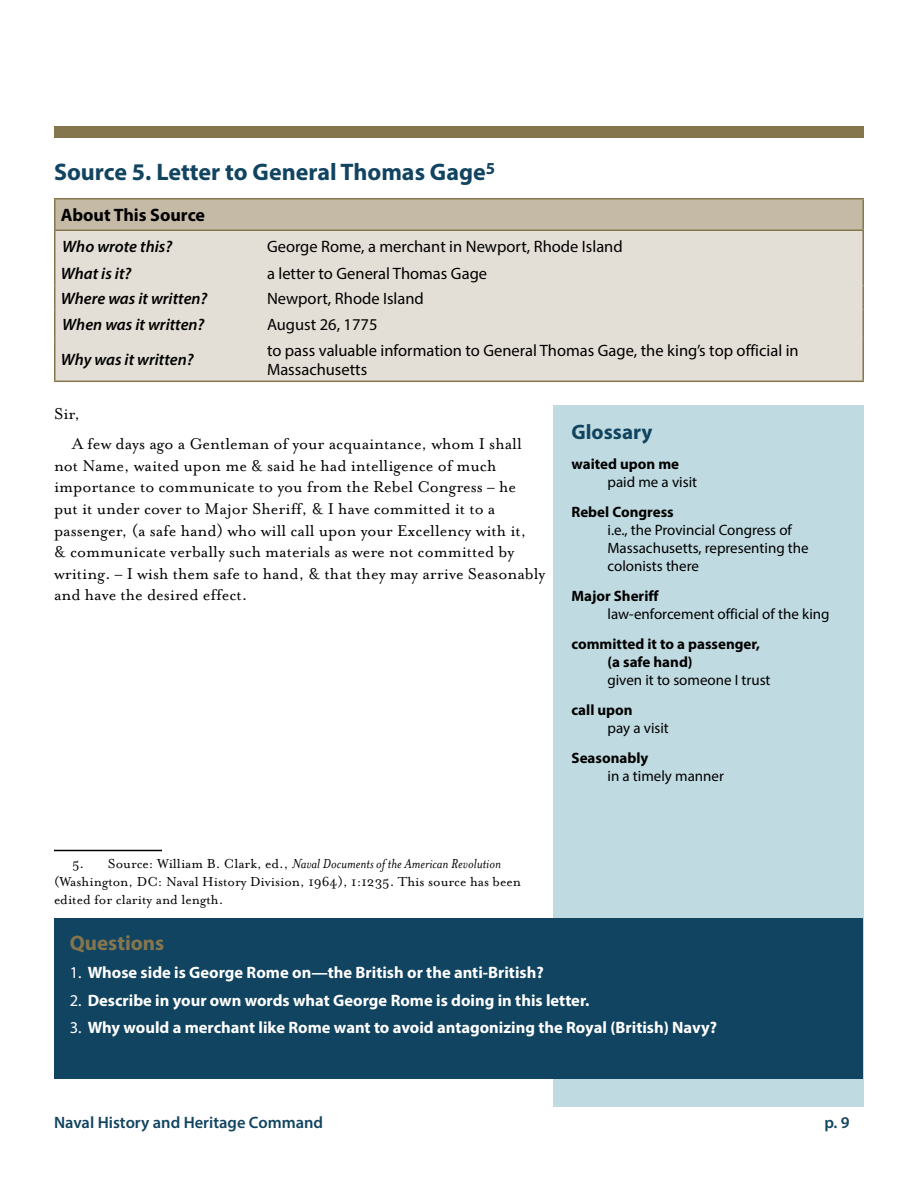
<style>
.page{position:relative;width:918px;height:1188px;background:#fff}
.page>*{position:absolute;margin:0;border:0;box-sizing:border-box;transform-origin:0 0}
.H3__Start_on_New_Pag{font:700 24px "Myriad Pro";color:#114460}
.t1{font:700 21px "Myriad Pro";color:#86764e}
.H4__Start_in_New_Fra{font:700 21px "Myriad Pro";color:#114460}
.t2{font:18px/21.6px "Mrs Eaves OT";color:#000}
.Table_Header{font:700 18px "Myriad Pro";color:#000}
.t3{font:700 16.5px "Myriad Pro";color:#fff}
.Table__Answers{font:16.5px/19.8px "Myriad Pro";color:#000}
.Table__Questions{font:italic 600 16.5px "Myriad Pro";color:#000}
.t4{font:600 16.5px "Myriad Pro";color:#114460}
.Sidebar__Hanging_Ind{font:15px/18px "Myriad Pro";color:#000}
.Footnote__Source_Mat{font:15px/18px "Mrs Eaves OT";color:#000}
.Sidebar__Hanging_Ind-2{font:700 15px/18px "Myriad Pro";color:#000}
.s1{font-weight:400}
.s2{font-weight:700}
.s3{font-style:italic}
</style>
<div class="page">
<div style="left:54px;top:126px;width:810px;height:12px;background:#86764e"></div>
<div style="left:55px;top:199px;width:808px;height:31px;background:#c5baa6"></div>
<div style="left:56px;top:231px;width:806px;height:150px;background:#e4dfd6"></div>
<hr style="left:261px;top:230px;width:603px;height:1px;background:#86764e">
<hr style="left:862px;top:231px;width:2px;height:30px;background:#86764e">
<hr style="left:54px;top:285px;width:2px;height:25px;background:#86764e">
<hr style="left:862px;top:285px;width:2px;height:25px;background:#86764e">
<hr style="left:54px;top:198px;width:207px;height:2px;background:#86764e">
<hr style="left:54px;top:200px;width:2px;height:30px;background:#86764e">
<hr style="left:261px;top:198px;width:603px;height:2px;background:#86764e">
<hr style="left:54px;top:230px;width:207px;height:1px;background:#86764e">
<hr style="left:54px;top:231px;width:2px;height:30px;background:#86764e">
<hr style="left:54px;top:261px;width:2px;height:24px;background:#86764e">
<hr style="left:54px;top:310px;width:2px;height:27px;background:#86764e">
<hr style="left:862px;top:310px;width:2px;height:27px;background:#86764e">
<hr style="left:54px;top:337px;width:2px;height:44px;background:#86764e">
<hr style="left:862px;top:337px;width:2px;height:44px;background:#86764e">
<hr style="left:54px;top:381px;width:207px;height:1px;background:#86764e">
<hr style="left:261px;top:381px;width:603px;height:1px;background:#86764e">
<hr style="left:862px;top:261px;width:2px;height:24px;background:#86764e">
<hr style="left:862px;top:200px;width:2px;height:30px;background:#86764e">
<hr style="left:54px;top:850px;width:108px;height:1px;background:#000">
<div style="left:554px;top:405px;width:310px;height:701px;background:#bfdae0"></div>
<div style="left:55px;top:919px;width:808px;height:160px;background:#114460"></div>
<p class="H3__Start_on_New_Pag" style="left:54px;top:156px;width:443px">Source 5. Letter to General Thomas Gage<sup>5</sup></p>
<p class="Table_Header" style="left:61px;top:203px;width:146px">About This Source</p>
<p class="Table__Questions" style="left:62px;top:236px;width:111px">Who wrote this?</p>
<p class="Table__Answers" style="left:267px;top:236px;width:357px">George Rome, a merchant in Newport, Rhode Island</p>
<p class="Table__Questions" style="left:61px;top:263px;width:72px">What is it?</p>
<p class="Table__Answers" style="left:267px;top:264px;width:222px">a letter to General Thomas Gage</p>
<p class="Table__Questions" style="left:61px;top:288px;width:148px">Where was it written?</p>
<p class="Table__Answers" style="left:267px;top:288px;width:158px">Newport, Rhode Island</p>
<p class="Table__Questions" style="left:62px;top:314px;width:144px">When was it written?</p>
<p class="Table__Answers" style="left:267px;top:314px;width:112px">August 26, 1775</p>
<p class="Table__Questions" style="left:61px;top:349px;width:134px">Why was it written?</p>
<p class="Table__Answers" style="left:267px;top:340px;width:533px">to pass valuable information to General Thomas Gage, the king’s top official in<br>Massachusetts</p>
<p class="t2" style="left:54px;top:403px;width:28px">Sir,</p>
<p class="t2" style="left:54px;top:433px;width:493px;text-indent:18px">A few days ago a Gentleman of your acquaintance, whom I shall not Name, waited upon me &amp; said he had intelligence of much importance to communicate to you from the Rebel Congress – he<br>put it under cover to Major Sheriff, &amp; I have committed it to a passenger, (a safe hand) who will call upon your Excellency with it,<br>&amp; communicate verbally such materials as were not committed by writing. – I wish them safe to hand, &amp; that they may arrive Seasonably and have the desired effect.</p>
<p class="H4__Start_in_New_Fra" style="left:572px;top:418px;width:82px">Glossary</p>
<p class="Sidebar__Hanging_Ind-2" style="left:608px;top:454px;width:91px;text-indent:-36px">waited upon me <span class="s1">paid me a visit</span></p>
<p class="Sidebar__Hanging_Ind" style="left:608px;top:502px;width:203px;text-indent:-36px"><span class="s2">Rebel Congress<br></span>i.e., the Provincial Congress of<br>Massachusetts, representing the colonists there</p>
<p class="Sidebar__Hanging_Ind" style="left:608px;top:586px;width:224px;text-indent:-36px"><span class="s2">Major Sheriff<br></span>law-enforcement official of the king</p>
<p class="Sidebar__Hanging_Ind-2" style="left:608px;top:634px;width:165px;text-indent:-36px">committed it to a passenger, (a safe hand)<br><span class="s1">given it to someone I trust</span></p>
<p class="Sidebar__Hanging_Ind" style="left:608px;top:700px;width:63px;text-indent:-36px"><span class="s2">call upon<br></span>pay a visit</p>
<p class="Sidebar__Hanging_Ind" style="left:608px;top:748px;width:118px;text-indent:-36px"><span class="s2">Seasonably<br></span>in a timely manner</p>
<p class="Footnote__Source_Mat" style="left:54px;top:855px;width:469px;text-indent:18px">5. Source: William B. Clark, ed., <span class="s3">Naval Documents of the American Revolution </span>(Washington, DC: Naval History Division, 1964), 1:1235. This source has been edited for clarity and length.</p>
<h4 class="t1" style="left:70px;top:929px;width:96px">Questions</h4>
<p class="t3" style="left:70px;top:962px;width:475px"><span class="s1">1.</span> Whose side is George Rome on—the British or the anti-British?</p>
<p class="t3" style="left:70px;top:989px;width:521px"><span class="s1">2.</span> Describe in your own words what George Rome is doing in this letter.</p>
<p class="t3" style="left:70px;top:1017px;width:649px"><span class="s1">3.</span> Why would a merchant like Rome want to avoid antagonizing the Royal (British) Navy?</p>
<p class="t4" style="left:54px;top:1112px;width:271px">Naval History and Heritage Command</p>
<p class="t4" style="left:824px;top:1112px;width:27px">p. 9</p>
</div>
